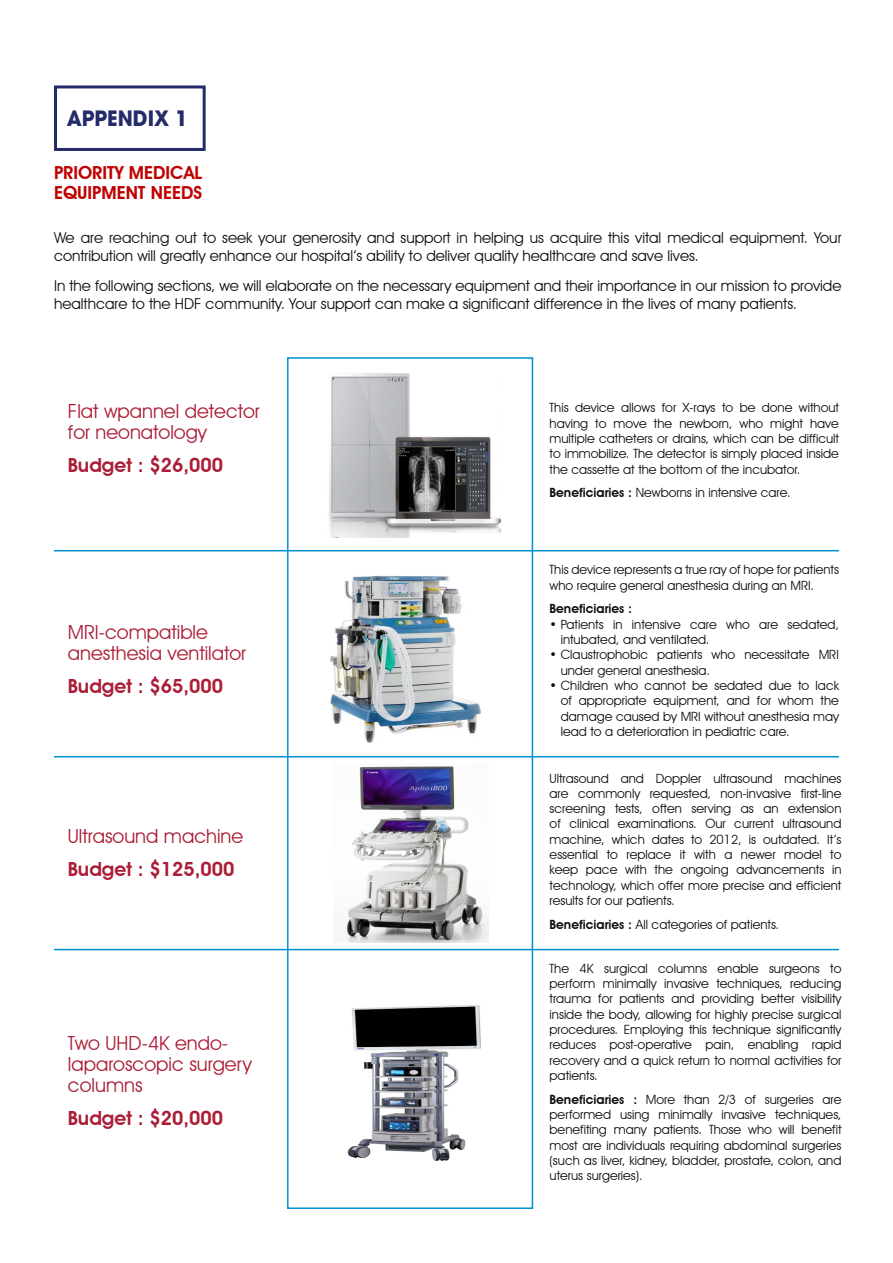
<style>
.page{position:relative;width:893px;height:1263px;background:#fff}
.page>*{position:absolute;margin:0;border:0;box-sizing:border-box;transform-origin:0 0}
.Heading_2{font:700 21px "Avant Garde";color:#242b69;scale:.95 1}
.t1{font:19.5px/21px "Avant Garde IT Cby BT";color:#ab1d36}
.t2{font:600 19.5px "Avant Garde IT Cby BT";color:#ab1d36}
.t3{font:600 18px/19.5px "Avant Garde IT Cby BT";color:#c00000}
.No_Spacing{font:15px/18px "Avant Garde IT Cby BT";color:#0d0d0d}
.No_Spacing-2{font:12.75px/15.3px "Avant Garde IT Cby BT";color:#0d0d0d;text-align:justify}
.No_Spacing-3{font:600 12.75px "Avant Garde IT Cby BT";color:#0d0d0d}
.s1{font-weight:600}
</style>
<div class="page">
<div style="left:287px;top:357px;width:246px;height:852px;border:2px solid #0091cf"></div>
<img style="left:329px;top:373px;width:172px;height:165px">
<div style="left:54px;top:85px;width:152px;height:66px;border:3px solid #242b69"></div>
<img style="left:330px;top:575px;width:151px;height:167px">
<img style="left:346px;top:766px;width:142px;height:177px">
<hr style="left:54px;top:550px;width:785px;height:1px;background:#0091cf">
<hr style="left:54px;top:756px;width:785px;height:1px;background:#0091cf">
<hr style="left:54px;top:949px;width:785px;height:1px;background:#0091cf">
<img style="left:347px;top:1006px;width:134px;height:154px">
<p class="Heading_2" style="left:67px;top:105px;width:129px">APPENDIX 1</p>
<p class="t3" style="left:54px;top:163px;width:150px">PRIORITY MEDICAL<br>EQUIPMENT NEEDS</p>
<p class="No_Spacing" style="left:54px;top:228px;width:789px">We are reaching out to seek your generosity and support in helping us acquire this vital medical equipment. Your contribution will greatly enhance our hospital’s ability to deliver quality healthcare and save lives.</p>
<p class="No_Spacing" style="left:54px;top:276px;width:789px">In the following sections, we will elaborate on the necessary equipment and their importance in our mission to provide healthcare to the HDF community. Your support can make a significant difference in the lives of many patients.</p>
<p class="t1" style="left:68px;top:400px;width:193px">Flat wpannel detector</p>
<p class="t1" style="left:68px;top:421px;width:140px">for neonatology</p>
<p class="t2" style="left:68px;top:453px;width:157px">Budget : $26,000</p>
<p class="t1" style="left:68px;top:621px;width:180px">MRI-compatible anesthesia ventilator</p>
<p class="t2" style="left:68px;top:674px;width:157px">Budget : $65,000</p>
<p class="t1" style="left:68px;top:825px;width:177px">Ultrasound machine</p>
<p class="t2" style="left:68px;top:857px;width:168px">Budget : $125,000</p>
<p class="t1" style="left:68px;top:1032px;width:185px">Two UHD-4K endo&shy;laparoscopic surgery columns</p>
<p class="t2" style="left:68px;top:1106px;width:157px">Budget : $20,000</p>
<p class="No_Spacing-2" style="left:550px;top:400px;width:291px">This device allows for X-rays to be done without having to move the newborn, who might have multiple catheters or drains, which can be difficult to immobilize. The detector is simply placed inside the cassette at the bottom of the incubator.</p>
<p class="No_Spacing-2" style="left:550px;top:485px;width:243px"><span class="s1">Beneficiaries :</span> Newborns in intensive care.</p>
<p class="No_Spacing-2" style="left:550px;top:562px;width:291px">This device represents a true ray of hope for patients who require general anesthesia during an MRI.</p>
<p class="No_Spacing-3" style="left:550px;top:601px;width:84px">Beneficiaries :</p>
<p class="No_Spacing-2" style="left:561px;top:616px;width:280px;text-indent:-11px">• Patients in intensive care who are sedated, intubated, and ventilated.</p>
<p class="No_Spacing-2" style="left:561px;top:647px;width:280px;text-indent:-11px">• Claustrophobic patients who necessitate MRI under general anesthesia.</p>
<p class="No_Spacing-2" style="left:561px;top:678px;width:280px;text-indent:-11px">• Children who cannot be sedated due to lack of appropriate equipment, and for whom the damage caused by MRI without anesthesia may lead to a deterioration in pediatric care.</p>
<p class="No_Spacing-2" style="left:550px;top:770px;width:293px">Ultrasound and Doppler ultrasound machines are commonly requested, non-invasive first-line screening tests, often serving as an extension of clinical examinations. Our current ultrasound machine, which dates to 2012, is outdated. It’s essential to replace it with a newer model to keep pace with the ongoing advancements in technology, which offer more precise and efficient results for our patients.</p>
<p class="No_Spacing-2" style="left:550px;top:916px;width:231px"><span class="s1">Beneficiaries :</span> All categories of patients.</p>
<p class="No_Spacing-2" style="left:550px;top:960px;width:293px">The 4K surgical columns enable surgeons to perform minimally invasive techniques, reducing trauma for patients and providing better visibility inside the body, allowing for highly precise surgical procedures. Employing this technique significantly reduces post-operative pain, enabling rapid recovery and a quick return to normal activities for patients.</p>
<p class="No_Spacing-2" style="left:550px;top:1091px;width:293px"><span class="s1">Beneficiaries :</span> More than 2/3 of surgeries are performed using minimally invasive techniques, benefiting many patients. Those who will benefit most are individuals requiring abdominal surgeries (such as liver, kidney, bladder, prostate, colon, and uterus surgeries).</p>
</div>
